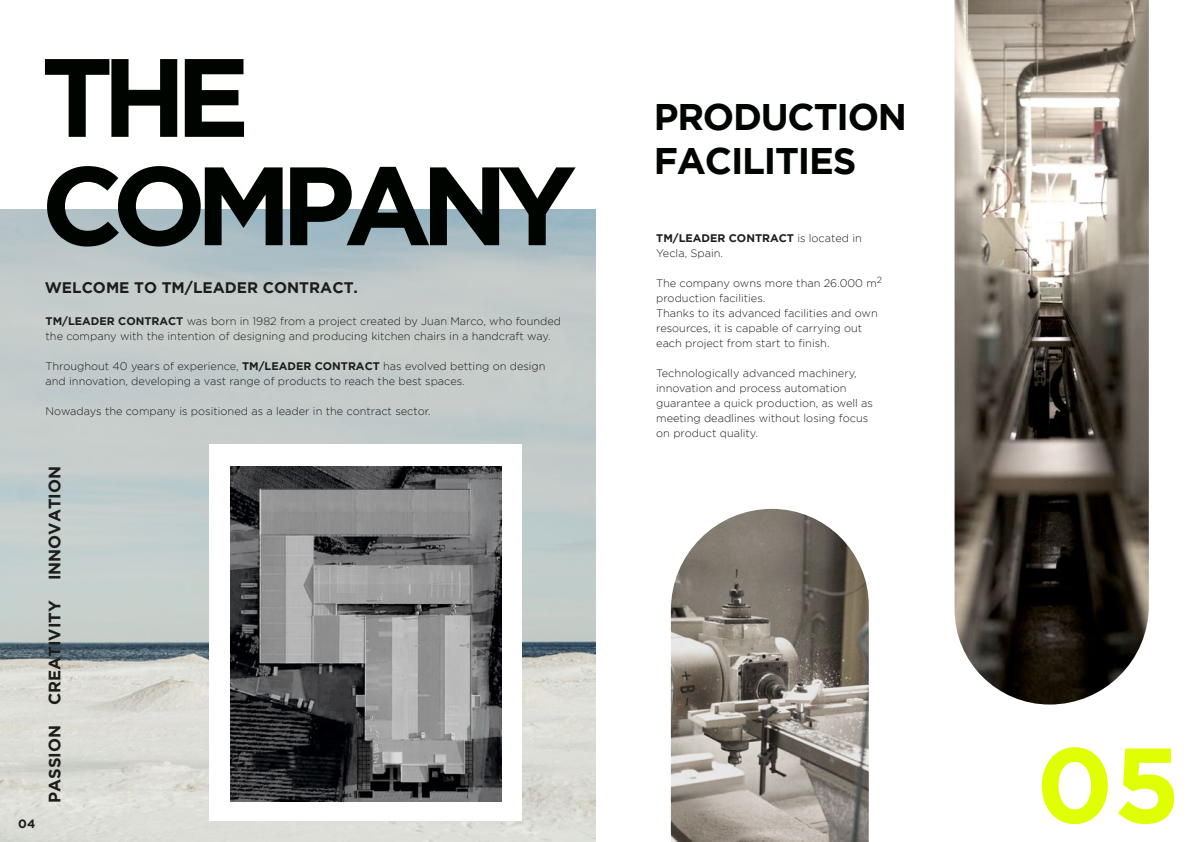
<style>
.page{position:relative;width:1191px;height:842px;background:#fff}
.page>*{position:absolute;margin:0;border:0;box-sizing:border-box;transform-origin:0 0}
.t1{font:700 111.1px/108.3px "Gotham";letter-spacing:-.1em;color:#000401}
.t2{font:700 106.2px "Gotham";color:#e0ff02}
.t3{font:700 37px/44.4px "Gotham";letter-spacing:-.035em;color:#000401}
.t4{font:700 16.5px "Gotham";color:#1d1d1b}
.t5{font:700 15.3px "Gotham";color:#1d1d1b}
.t6{font:700 12px "Gotham";color:#1d1d1b}
.t7{font:300 11px/15px "Gotham";color:#1d1d1b}
.s1{font-weight:700}
</style>
<div class="page">
<img style="left:0;top:209px;width:596px;height:633px">
<img style="left:671px;top:509px;width:197px;height:333px">
<img style="left:954px;top:0;width:194px;height:704px">
<div style="left:209px;top:445px;width:313px;height:376px;background:#fff"></div>
<img style="left:230px;top:466px;width:271px;height:335px">
<h1 class="t1" style="left:41px;top:41px;width:537px">THE<br>COMPANY</h1>
<h3 class="t5" style="left:45px;top:278px;width:315px">WELCOME TO TM/LEADER CONTRACT.</h3>
<p class="t7" style="left:46px;top:314px;width:517px"><span class="s1">TM/LEADER CONTRACT</span> was born in 1982 from a project created by Juan Marco, who founded the company with the intention of designing and producing kitchen chairs in a handcraft way.</p>
<p class="t7" style="left:46px;top:359px;width:501px">Throughout 40 years of experience, <span class="s1">TM/LEADER CONTRACT</span> has evolved betting on design and innovation, developing a vast range of products to reach the best spaces.</p>
<p class="t7" style="left:46px;top:404px;width:387px">Nowadays the company is positioned as a leader in the contract sector.</p>
<p class="t6" style="left:18px;top:817px;width:19px">04</p>
<h3 class="t4" style="left:45px;top:803px;width:338px;rotate:-90deg">PASSION CREATIVITY INNOVATION</h3>
<h3 class="t3" style="left:654px;top:94px;width:255px">PRODUCTION<br>FACILITIES</h3>
<p class="t7" style="left:656px;top:230px;width:207px"><span class="s1">TM/LEADER CONTRACT</span> is located in<br>Yecla, Spain.</p>
<p class="t7" style="left:656px;top:275px;width:227px">The company owns more than 26.000 m<sup>2 </sup>production facilities.<br>Thanks to its advanced facilities and own resources, it is capable of carrying out each project from start to finish.</p>
<p class="t7" style="left:656px;top:365px;width:218px">Technologically advanced machinery, innovation and process automation guarantee a quick production, as well as meeting deadlines without losing focus on product quality.</p>
<h2 class="t2" style="left:1036px;top:724px;width:146px">05</h2>
</div>
